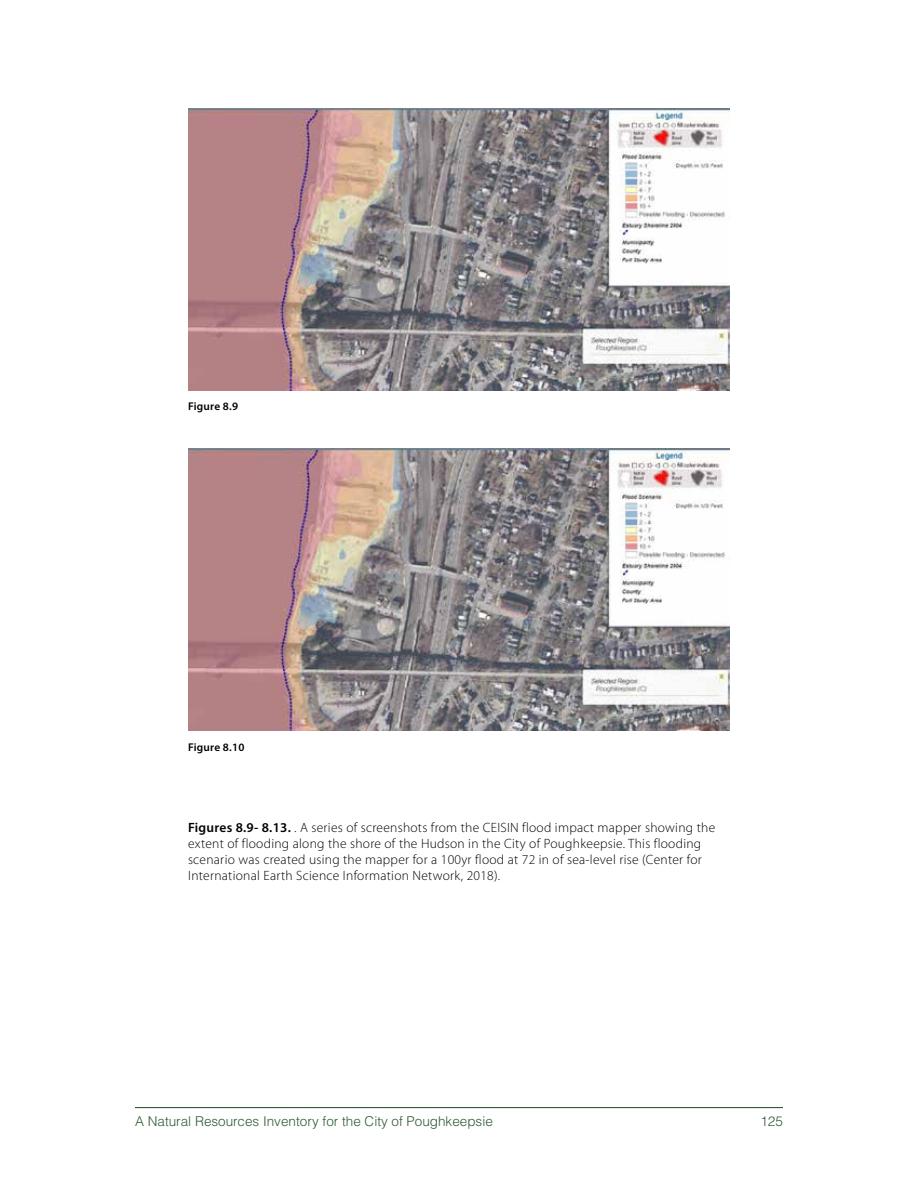
<style>
.page{position:relative;width:918px;height:1188px;background:#fff}
.page>*{position:absolute;margin:0;border:0;box-sizing:border-box;transform-origin:0 0}
.t1{font:300 13.5px/16.2px "Myriad Pro";letter-spacing:.02em;color:#000}
.t2{font:300 13.5px "Helvetica LT Std";color:#2f5c32}
.t3{font:600 11.25px "Myriad Pro";letter-spacing:.02em;color:#000}
.s1{font-weight:600}
</style>
<div class="page">
<hr style="left:135px;top:1107px;width:648px;height:1px;background:#2f5c32">
<img style="left:188px;top:108px;width:542px;height:282px">
<img style="left:188px;top:449px;width:542px;height:282px">
<p class="t3" style="left:188px;top:399px;width:52px">Figure 8.9</p>
<p class="t3" style="left:188px;top:740px;width:58px">Figure 8.10</p>
<p class="t1" style="left:188px;top:819px;width:529px"><span class="s1">Figures 8.9- 8.13.</span> . A series of screenshots from the CEISIN flood impact mapper showing the extent of flooding along the shore of the Hudson in the City of Poughkeepsie. This flooding scenario was created using the mapper for a 100yr flood at 72 in of sea-level rise (Center for International Earth Science Information Network, 2018).</p>
<p class="t2" style="left:135px;top:1112px;width:359px">A Natural Resources Inventory for the City of Poughkeepsie</p>
<p class="t2" style="left:760px;top:1112px;width:24px">125</p>
</div>
